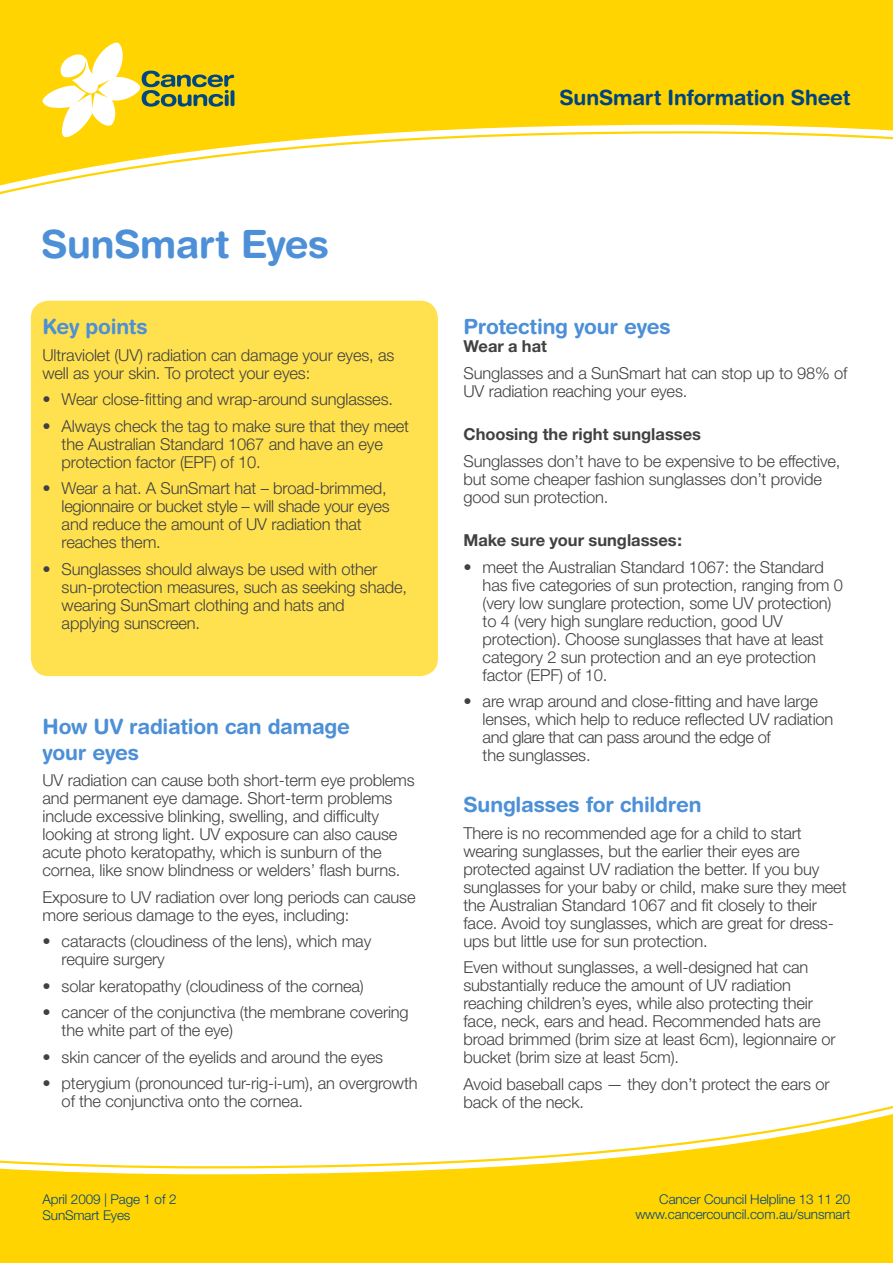
<style>
.page{position:relative;width:893px;height:1263px;background:#fff}
.page>*{position:absolute;margin:0;border:0;box-sizing:border-box;transform-origin:0 0}
.t1{font:700 39px "Helvetica Rounded";letter-spacing:-.015em;color:#4d90d7}
.t2{font:700 21px/25.5px "Helvetica Rounded";letter-spacing:-.01em;color:#4d90d7}
.t3{font:700 21px "Helvetica Rounded";letter-spacing:-.01em;color:#00447e}
.t4{font:300 16.5px/18px "Helvetica Neue";letter-spacing:-.01em;color:#414142}
.t5{font:700 16.5px "Helvetica Neue";color:#414142}
.t6{font:300 13.5px/16.2px "Helvetica Neue";letter-spacing:-.01em;color:#00447e}
</style>
<div class="page">
<svg style="left:0;top:0;width:893px;height:188px;fill:#ffd400"></svg>
<div style="left:0;top:1169px;width:893px;height:94px;background:#ffd400"></div>
<svg style="left:0;top:1106px;width:893px;height:63px"></svg>
<svg style="left:43px;top:43px;width:191px;height:94px"></svg>
<div style="left:31px;top:301px;width:407px;height:375px;background:#ffe14f;border-radius:18px"></div>
<p class="t3" style="left:559px;top:85px;width:292px">SunSmart Information Sheet</p>
<h1 class="t1" style="left:41px;top:220px;width:290px">SunSmart Eyes</h1>
<p class="t2" style="left:43px;top:314px;width:107px">Key points</p>
<p class="t4" style="left:43px;top:345px;width:353px">Ultraviolet (UV) radiation can damage your eyes, as well as your skin. To protect your eyes:</p>
<p class="t4" style="left:43px;top:390px;width:352px">• Wear close-fitting and wrap-around sunglasses.</p>
<p class="t4" style="left:62px;top:416px;width:349px;text-indent:-19px">• Always check the tag to make sure that they meet the Australian Standard 1067 and have an eye protection factor (EPF) of 10.</p>
<p class="t4" style="left:62px;top:479px;width:329px;text-indent:-19px">• Wear a hat. A SunSmart hat – broad-brimmed, legionnaire or bucket style – will shade your eyes and reduce the amount of UV radiation that reaches them.</p>
<p class="t4" style="left:62px;top:559px;width:347px;text-indent:-19px">• Sunglasses should always be used with other sun-protection measures, such as seeking shade, wearing SunSmart clothing and hats and<br>applying sunscreen.</p>
<p class="t2" style="left:43px;top:714px;width:309px">How UV radiation can damage your eyes</p>
<p class="t4" style="left:43px;top:771px;width:374px">UV radiation can cause both short-term eye problems and permanent eye damage. Short-term problems include excessive blinking, swelling, and difficulty looking at strong light. UV exposure can also cause acute photo keratopathy, which is sunburn of the cornea, like snow blindness or welders’ flash burns.</p>
<p class="t4" style="left:43px;top:887px;width:375px">Exposure to UV radiation over long periods can cause more serious damage to the eyes, including:</p>
<p class="t4" style="left:62px;top:932px;width:311px;text-indent:-19px">• cataracts (cloudiness of the lens), which may require surgery</p>
<p class="t4" style="left:43px;top:976px;width:323px">• solar keratopathy (cloudiness of the cornea)</p>
<p class="t4" style="left:62px;top:1003px;width:349px;text-indent:-19px">• cancer of the conjunctiva (the membrane covering the white part of the eye)</p>
<p class="t4" style="left:43px;top:1047px;width:342px">• skin cancer of the eyelids and around the eyes</p>
<p class="t4" style="left:62px;top:1074px;width:357px;text-indent:-19px">• pterygium (pronounced tur-rig-i-um), an overgrowth of the conjunctiva onto the cornea.</p>
<p class="t2" style="left:463px;top:314px;width:209px">Protecting your eyes</p>
<p class="t5" style="left:463px;top:336px;width:85px">Wear a hat</p>
<p class="t4" style="left:463px;top:363px;width:385px">Sunglasses and a SunSmart hat can stop up to 98% of<br>UV radiation reaching your eyes.</p>
<p class="t5" style="left:463px;top:424px;width:239px">Choosing the right sunglasses</p>
<p class="t4" style="left:463px;top:451px;width:378px">Sunglasses don’t have to be expensive to be effective, but some cheaper fashion sunglasses don’t provide good sun protection.</p>
<p class="t5" style="left:463px;top:530px;width:220px">Make sure your sunglasses:</p>
<p class="t4" style="left:483px;top:557px;width:362px;text-indent:-19px">• meet the Australian Standard 1067: the Standard has five categories of sun protection, ranging from 0 (very low sunglare protection, some UV protection) to 4 (very high sunglare reduction, good UV protection). Choose sunglasses that have at least category 2 sun protection and an eye protection factor (EPF) of 10.</p>
<p class="t4" style="left:483px;top:692px;width:352px;text-indent:-19px">• are wrap around and close-fitting and have large lenses, which help to reduce reflected UV radiation and glare that can pass around the edge of<br>the sunglasses.</p>
<p class="t2" style="left:463px;top:792px;width:239px">Sunglasses for children</p>
<p class="t4" style="left:463px;top:823px;width:385px">There is no recommended age for a child to start wearing sunglasses, but the earlier their eyes are protected against UV radiation the better. If you buy sunglasses for your baby or child, make sure they meet the Australian Standard 1067 and fit closely to their face. Avoid toy sunglasses, which are great for dress&shy;ups but little use for sun protection.</p>
<p class="t4" style="left:463px;top:958px;width:374px">Even without sunglasses, a well-designed hat can substantially reduce the amount of UV radiation reaching children’s eyes, while also protecting their face, neck, ears and head. Recommended hats are broad brimmed (brim size at least 6cm), legionnaire or bucket (brim size at least 5cm).</p>
<p class="t4" style="left:463px;top:1075px;width:368px">Avoid baseball caps — they don’t protect the ears or back of the neck.</p>
<p class="t6" style="left:43px;top:1191px;width:135px">April 2009 | Page 1 of 2<br>SunSmart Eyes</p>
<p class="t6" style="left:635px;top:1192px;width:217px;line-height:15px;text-align:right">Cancer Council Helpline 13 11 20 www.cancercouncil.com.au/sunsmart</p>
</div>
